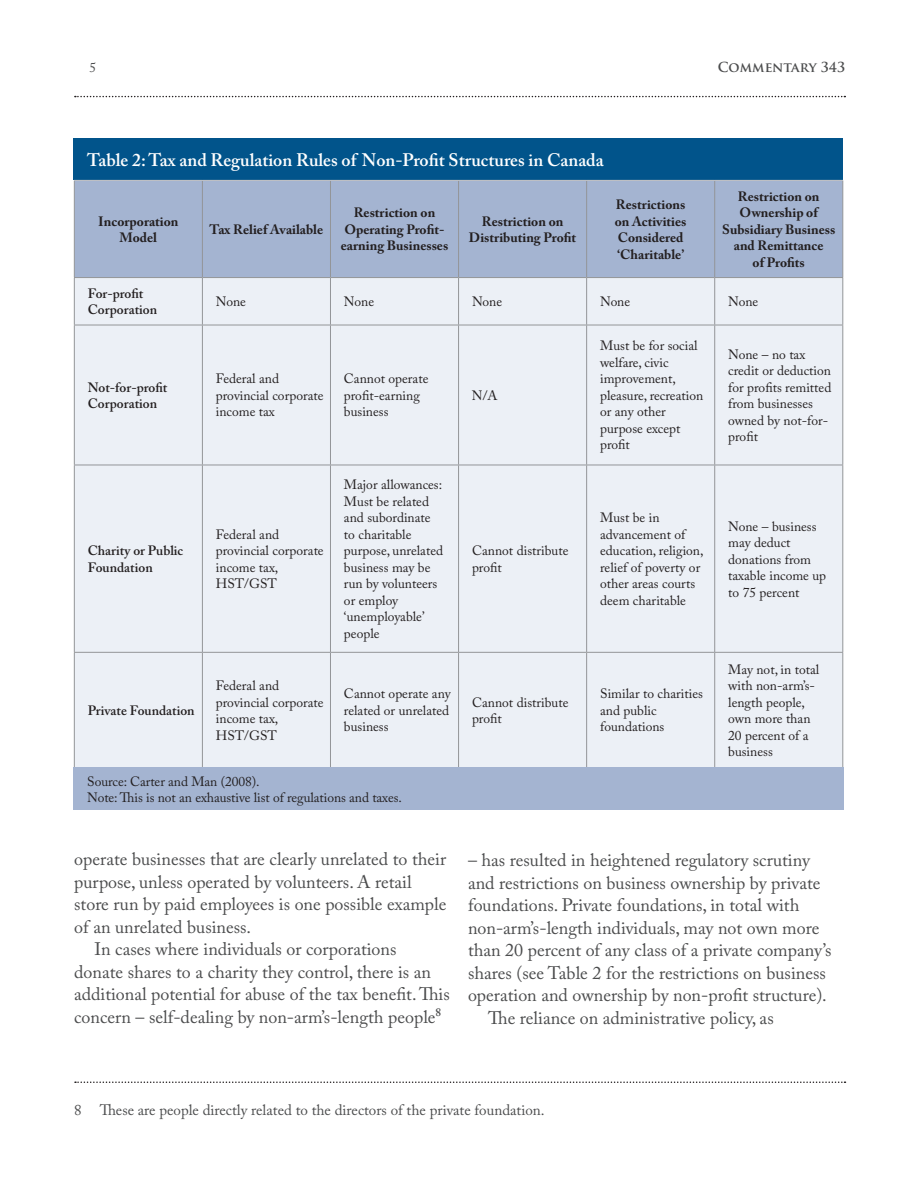
<style>
.page{position:relative;width:918px;height:1188px;background:#fff}
.page>*{position:absolute;margin:0;border:0;box-sizing:border-box;transform-origin:0 0}
.Body_Copy{font:18px/22.5px "Adobe Caslon Pro";color:#4b4c4d}
.Table_Header{font:600 18px "Adobe Caslon Pro";color:#fff}
.foot_note_2{font:15px "Adobe Caslon Pro";color:#4b4c4d}
.table_body{font:13.5px/16.5px "Adobe Caslon Pro";color:#231f20}
.table_body_level_1{font:700 13.5px/16.5px "Adobe Caslon Pro";color:#231f20;text-align:center}
.table_body-2{font:600 13.5px/16.5px "Adobe Caslon Pro";color:#231f20}
.table_foot_note{font:13.5px "Adobe Caslon Pro";letter-spacing:-.005em;color:#231f20}
.t1{font:700 13.5px "Trajan Pro";color:#4b4c4d}
.t2{font:13.5px "Adobe Caslon Pro";color:#4b4c4d}
</style>
<div class="page">
<svg style="left:75px;top:96px;width:770px;height:1px"></svg>
<svg style="left:75px;top:1082px;width:770px;height:1px"></svg>
<div style="left:74px;top:138px;width:769px;height:42px;background:#01548b"></div>
<div style="left:75px;top:181px;width:767px;height:96px;background:#a4b4d1"></div>
<div style="left:75px;top:278px;width:767px;height:489px;background:#ecf0f6"></div>
<hr style="left:74px;top:181px;width:1px;height:96px;background:#939598">
<hr style="left:202px;top:181px;width:1px;height:96px;background:#939598">
<hr style="left:330px;top:181px;width:1px;height:96px;background:#939598">
<hr style="left:458px;top:181px;width:1px;height:96px;background:#939598">
<hr style="left:586px;top:181px;width:1px;height:96px;background:#939598">
<hr style="left:714px;top:181px;width:1px;height:96px;background:#939598">
<hr style="left:842px;top:181px;width:1px;height:96px;background:#939598">
<hr style="left:74px;top:277px;width:128px;height:1px;background:#939598">
<hr style="left:74px;top:278px;width:1px;height:47px;background:#939598">
<hr style="left:202px;top:277px;width:128px;height:1px;background:#939598">
<hr style="left:202px;top:278px;width:1px;height:47px;background:#939598">
<hr style="left:330px;top:277px;width:129px;height:1px;background:#939598">
<hr style="left:330px;top:278px;width:1px;height:47px;background:#939598">
<hr style="left:459px;top:277px;width:128px;height:1px;background:#939598">
<hr style="left:458px;top:278px;width:1px;height:47px;background:#939598">
<hr style="left:587px;top:277px;width:128px;height:1px;background:#939598">
<hr style="left:586px;top:278px;width:1px;height:47px;background:#939598">
<hr style="left:715px;top:277px;width:128px;height:1px;background:#939598">
<hr style="left:714px;top:278px;width:1px;height:47px;background:#939598">
<hr style="left:842px;top:278px;width:1px;height:47px;background:#939598">
<hr style="left:74px;top:325px;width:128px;height:1px;background:#939598">
<hr style="left:74px;top:325px;width:1px;height:140px;background:#939598">
<hr style="left:202px;top:325px;width:128px;height:1px;background:#939598">
<hr style="left:202px;top:325px;width:1px;height:140px;background:#939598">
<hr style="left:330px;top:325px;width:129px;height:1px;background:#939598">
<hr style="left:330px;top:325px;width:1px;height:140px;background:#939598">
<hr style="left:459px;top:325px;width:128px;height:1px;background:#939598">
<hr style="left:458px;top:325px;width:1px;height:140px;background:#939598">
<hr style="left:587px;top:325px;width:128px;height:1px;background:#939598">
<hr style="left:586px;top:325px;width:1px;height:140px;background:#939598">
<hr style="left:715px;top:325px;width:128px;height:1px;background:#939598">
<hr style="left:714px;top:325px;width:1px;height:140px;background:#939598">
<hr style="left:842px;top:325px;width:1px;height:140px;background:#939598">
<hr style="left:74px;top:465px;width:128px;height:1px;background:#939598">
<hr style="left:74px;top:465px;width:1px;height:187px;background:#939598">
<hr style="left:202px;top:465px;width:128px;height:1px;background:#939598">
<hr style="left:202px;top:465px;width:1px;height:187px;background:#939598">
<hr style="left:330px;top:465px;width:129px;height:1px;background:#939598">
<hr style="left:330px;top:465px;width:1px;height:187px;background:#939598">
<hr style="left:459px;top:465px;width:128px;height:1px;background:#939598">
<hr style="left:458px;top:465px;width:1px;height:187px;background:#939598">
<hr style="left:587px;top:465px;width:128px;height:1px;background:#939598">
<hr style="left:586px;top:465px;width:1px;height:187px;background:#939598">
<hr style="left:715px;top:465px;width:128px;height:1px;background:#939598">
<hr style="left:714px;top:465px;width:1px;height:187px;background:#939598">
<hr style="left:842px;top:465px;width:1px;height:187px;background:#939598">
<hr style="left:74px;top:652px;width:128px;height:1px;background:#939598">
<hr style="left:74px;top:653px;width:1px;height:114px;background:#939598">
<hr style="left:202px;top:652px;width:128px;height:1px;background:#939598">
<hr style="left:202px;top:653px;width:1px;height:114px;background:#939598">
<hr style="left:330px;top:652px;width:129px;height:1px;background:#939598">
<hr style="left:330px;top:653px;width:1px;height:114px;background:#939598">
<hr style="left:459px;top:652px;width:128px;height:1px;background:#939598">
<hr style="left:458px;top:653px;width:1px;height:114px;background:#939598">
<hr style="left:587px;top:652px;width:128px;height:1px;background:#939598">
<hr style="left:586px;top:653px;width:1px;height:114px;background:#939598">
<hr style="left:715px;top:652px;width:128px;height:1px;background:#939598">
<hr style="left:714px;top:653px;width:1px;height:114px;background:#939598">
<hr style="left:842px;top:653px;width:1px;height:114px;background:#939598">
<hr style="left:74px;top:767px;width:128px;height:1px;background:#939598">
<hr style="left:202px;top:767px;width:128px;height:1px;background:#939598">
<hr style="left:330px;top:767px;width:129px;height:1px;background:#939598">
<hr style="left:459px;top:767px;width:128px;height:1px;background:#939598">
<hr style="left:587px;top:767px;width:128px;height:1px;background:#939598">
<hr style="left:715px;top:767px;width:128px;height:1px;background:#939598">
<hr style="left:74px;top:180px;width:128px;height:1px;background:#bcbdc0">
<hr style="left:202px;top:180px;width:128px;height:1px;background:#bcbdc0">
<hr style="left:330px;top:180px;width:129px;height:1px;background:#bcbdc0">
<hr style="left:459px;top:180px;width:128px;height:1px;background:#bcbdc0">
<hr style="left:587px;top:180px;width:128px;height:1px;background:#bcbdc0">
<hr style="left:715px;top:180px;width:128px;height:1px;background:#bcbdc0">
<div style="left:74px;top:768px;width:770px;height:42px;background:#a4b4d1"></div>
<p class="t2" style="left:90px;top:59px;width:8px">5</p>
<p class="t1" style="left:718px;top:59px;width:129px">COMMENTARY 343</p>
<p class="Table_Header" style="left:87px;top:149px;width:518px">Table 2: Tax and Regulation Rules of Non-Profit Structures in Canada</p>
<p class="table_body_level_1" style="left:98px;top:213px;width:82px">Incorporation<br>Model</p>
<p class="table_body_level_1" style="left:210px;top:221px;width:115px">Tax Relief Available</p>
<p class="table_body_level_1" style="left:341px;top:205px;width:109px">Restriction on<br>Operating Profit&shy;earning Businesses</p>
<p class="table_body_level_1" style="left:469px;top:213px;width:109px">Restriction on<br>Distributing Profit</p>
<p class="table_body_level_1" style="left:615px;top:196px;width:73px;text-align:left">Restrictions on Activities<br>Considered ‘Charitable’</p>
<p class="table_body_level_1" style="left:722px;top:188px;width:115px">Restriction on<br>Ownership of<br>Subsidiary Business and Remittance<br>of Profits</p>
<p class="table_body-2" style="left:88px;top:285px;width:71px">For-profit<br>Corporation</p>
<p class="table_body" style="left:216px;top:293px;width:32px">None</p>
<p class="table_body" style="left:344px;top:293px;width:32px">None</p>
<p class="table_body" style="left:472px;top:293px;width:32px">None</p>
<p class="table_body" style="left:600px;top:293px;width:32px">None</p>
<p class="table_body" style="left:728px;top:293px;width:32px">None</p>
<p class="table_body-2" style="left:88px;top:379px;width:81px">Not-for-profit<br>Corporation</p>
<p class="table_body" style="left:216px;top:371px;width:109px">Federal and provincial corporate income tax</p>
<p class="table_body" style="left:344px;top:371px;width:86px">Cannot operate profit-earning business</p>
<p class="table_body-2" style="left:88px;top:542px;width:97px">Charity or Public<br>Foundation</p>
<p class="table_body" style="left:216px;top:526px;width:109px">Federal and provincial corporate income tax,<br>HST/GST</p>
<p class="table_body" style="left:344px;top:476px;width:101px">Major allowances:<br>Must be related and subordinate to charitable purpose, unrelated business may be run by volunteers or employ ‘unemployable’ people</p>
<p class="table_body" style="left:472px;top:387px;width:27px">N/A</p>
<p class="table_body" style="left:472px;top:542px;width:98px">Cannot distribute profit</p>
<p class="table_body" style="left:600px;top:338px;width:105px">Must be for social welfare, civic improvement, pleasure, recreation or any other purpose except profit</p>
<p class="table_body" style="left:728px;top:346px;width:105px">None – no tax credit or deduction for profits remitted from businesses owned by not-for&shy;profit</p>
<p class="table_body" style="left:600px;top:509px;width:105px">Must be in advancement of education, religion, relief of poverty or other areas courts deem charitable</p>
<p class="table_body" style="left:728px;top:518px;width:100px">None – business may deduct donations from taxable income up to 75 percent</p>
<p class="table_body-2" style="left:88px;top:702px;width:108px">Private Foundation</p>
<p class="table_body" style="left:216px;top:677px;width:109px">Federal and provincial corporate income tax,<br>HST/GST</p>
<p class="table_body" style="left:344px;top:686px;width:108px;text-align:justify">Cannot operate any related or unrelated business</p>
<p class="table_body" style="left:472px;top:694px;width:98px">Cannot distribute profit</p>
<p class="table_body" style="left:600px;top:686px;width:104px">Similar to charities and public foundations</p>
<p class="table_foot_note" style="left:87px;top:773px;width:174px">Source: Carter and Man (2008).</p>
<p class="table_foot_note" style="left:87px;top:789px;width:316px">Note: This is not an exhaustive list of regulations and taxes.</p>
<p class="table_body" style="left:728px;top:661px;width:93px">May not, in total with non-arm’s&shy;length people, own more than<br>20 percent of a business</p>
<p class="Body_Copy" style="left:74px;top:848px;width:374px">operate businesses that are clearly unrelated to their purpose, unless operated by volunteers. A retail store run by paid employees is one possible example of an unrelated business.</p>
<p class="Body_Copy" style="left:74px;top:938px;width:377px;text-indent:20px">In cases where individuals or corporations donate shares to a charity they control, there is an additional potential for abuse of the tax benefit. This concern – self-dealing by non-arm’s-length people<sup>8</sup></p>
<p class="Body_Copy" style="left:468px;top:849px;width:365px">– has resulted in heightened regulatory scrutiny and restrictions on business ownership by private foundations. Private foundations, in total with non-arm’s-length individuals, may not own more than 20 percent of any class of a private company’s shares (see Table 2 for the restrictions on business operation and ownership by non-profit structure).</p>
<p class="Body_Copy" style="left:488px;top:1006px;width:287px">The reliance on administrative policy, as</p>
<p class="foot_note_2" style="left:74px;top:1101px;width:472px">8 These are people directly related to the directors of the private foundation.</p>
</div>
